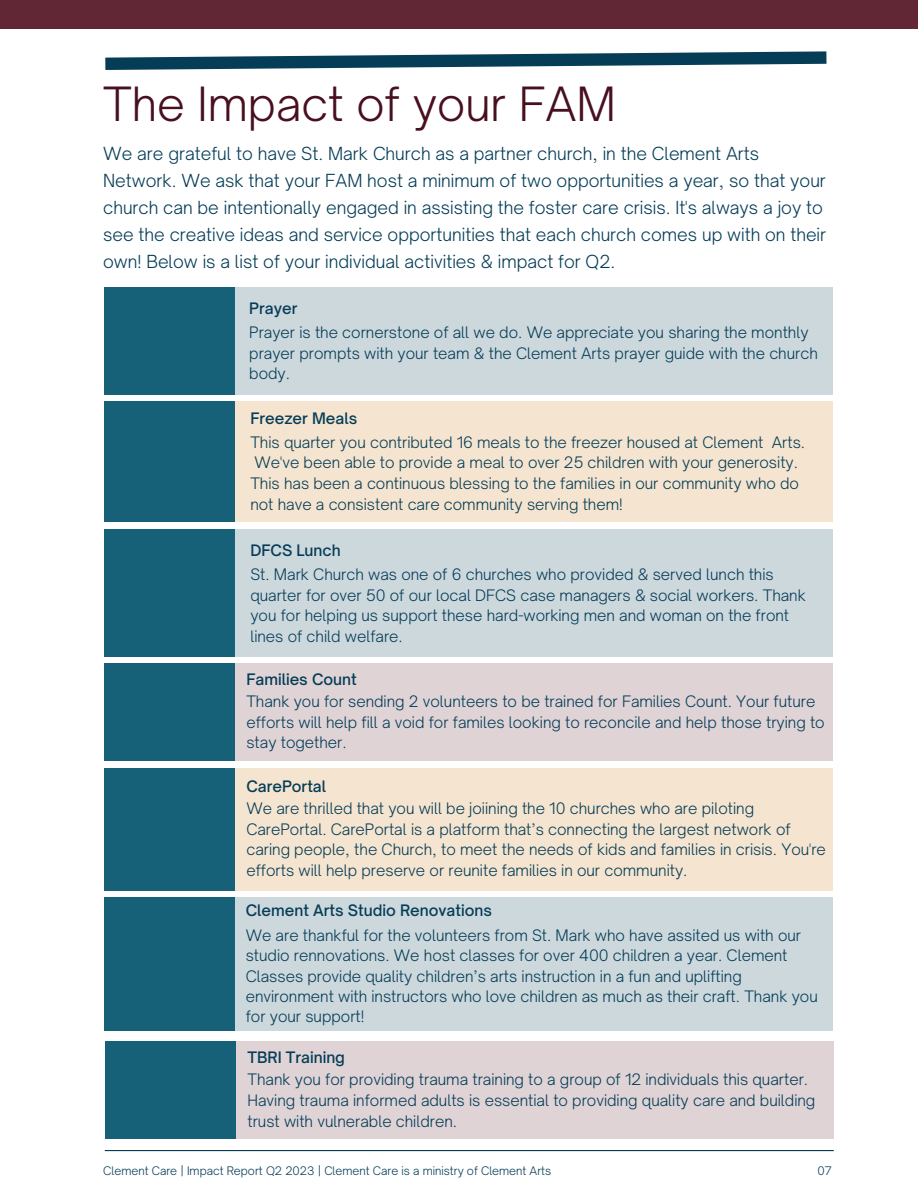
<style>
.page{position:relative;width:918px;height:1188px;background:#fff}
.page>*{position:absolute;margin:0;border:0;box-sizing:border-box;transform-origin:0 0}
.t1{font:300 45.15px "Open Sauce One";color:#480f1f}
.t2{font:300 17.25px/27px "Open Sauce One";color:#053d57}
.t3{font:300 15.15px/20.7px "Open Sauce One";color:#053d57}
.t4{font:500 15.15px "Open Sauce One";color:#053d57}
.t5{font:300 11.25px "Open Sauce One";color:#053d57}
</style>
<div class="page">
<div style="left:0;top:0;width:918px;height:29px;background:#612734"></div>
<svg style="left:105px;top:51px;width:722px;height:19px"></svg>
<div style="left:234px;top:529px;width:599px;height:127px;background:#cdd8dd"></div>
<div style="left:104px;top:529px;width:130px;height:127px;background:#166177"></div>
<div style="left:234px;top:287px;width:599px;height:108px;background:#cdd8dd"></div>
<div style="left:104px;top:287px;width:130px;height:108px;background:#166177"></div>
<div style="left:234px;top:402px;width:599px;height:120px;background:#f5e4cf"></div>
<div style="left:104px;top:402px;width:130px;height:120px;background:#166177"></div>
<div style="left:234px;top:663px;width:599px;height:98px;background:#dfd3d6"></div>
<div style="left:104px;top:663px;width:130px;height:98px;background:#166177"></div>
<div style="left:234px;top:768px;width:599px;height:122px;background:#f5e4cf"></div>
<div style="left:104px;top:768px;width:130px;height:122px;background:#166177"></div>
<hr style="left:105px;top:1150px;width:729px;height:1px;background:#053d57">
<div style="left:234px;top:897px;width:599px;height:134px;background:#cdd8dd"></div>
<div style="left:104px;top:897px;width:130px;height:134px;background:#166177"></div>
<div style="left:235px;top:1041px;width:599px;height:98px;background:#dfd3d6"></div>
<div style="left:105px;top:1041px;width:130px;height:98px;background:#166177"></div>
<p class="t1" style="left:103px;top:75px;width:515px">The Impact of your FAM</p>
<p class="t2" style="left:103px;top:140px;width:725px">We are grateful to have St. Mark Church as a partner church, in the Clement Arts Network. We ask that your FAM host a minimum of two opportunities a year, so that your church can be intentionally engaged in assisting the foster care crisis. It's always a joy to see the creative ideas and service opportunities that each church comes up with on their own! Below is a list of your individual activities &amp; impact for Q2.</p>
<p class="t4" style="left:249px;top:299px;width:50px">Prayer</p>
<p class="t3" style="left:249px;top:322px;width:570px">Prayer is the cornerstone of all we do. We appreciate you sharing the monthly prayer prompts with your team &amp; the Clement Arts prayer guide with the church body.</p>
<p class="t4" style="left:250px;top:409px;width:108px">Freezer Meals</p>
<p class="t3" style="left:250px;top:432px;width:556px">This quarter you contributed 16 meals to the freezer housed at Clement Arts.<br>We've been able to provide a meal to over 25 children with your generosity.<br>This has been a continuous blessing to the families in our community who do not have a consistent care community serving them!</p>
<p class="t4" style="left:250px;top:540px;width:92px">DFCS Lunch</p>
<p class="t3" style="left:250px;top:564px;width:557px">St. Mark Church was one of 6 churches who provided &amp; served lunch this quarter for over 50 of our local DFCS case managers &amp; social workers. Thank you for helping us support these hard-working men and woman on the front lines of child welfare.</p>
<p class="t4" style="left:246px;top:669px;width:112px">Families Count</p>
<p class="t3" style="left:246px;top:690px;width:580px">Thank you for sending 2 volunteers to be trained for Families Count. Your future efforts will help fill a void for familes looking to reconcile and help those trying to stay together.</p>
<p class="t4" style="left:246px;top:776px;width:81px">CarePortal</p>
<p class="t3" style="left:246px;top:798px;width:581px">We are thrilled that you will be joiining the 10 churches who are piloting CarePortal. CarePortal is a platform that’s connecting the largest network of caring people, the Church, to meet the needs of kids and families in crisis. You're efforts will help preserve or reunite families in our community.</p>
<p class="t4" style="left:246px;top:901px;width:248px">Clement Arts Studio Renovations</p>
<p class="t3" style="left:246px;top:925px;width:574px;line-height:20.2px">We are thankful for the volunteers from St. Mark who have assited us with our studio rennovations. We host classes for over 400 children a year. Clement Classes provide quality children’s arts instruction in a fun and uplifting environment with instructors who love children as much as their craft. Thank you for your support!</p>
<p class="t4" style="left:247px;top:1048px;width:99px">TBRI Training</p>
<p class="t3" style="left:247px;top:1069px;width:569px">Thank you for providing trauma training to a group of 12 individuals this quarter.<br>Having trauma informed adults is essential to providing quality care and building trust with vulnerable children.</p>
<p class="t5" style="left:103px;top:1164px;width:450px">Clement Care | Impact Report Q2 2023 | Clement Care is a ministry of Clement Arts</p>
<p class="t5" style="left:817px;top:1164px;width:16px">07</p>
</div>
